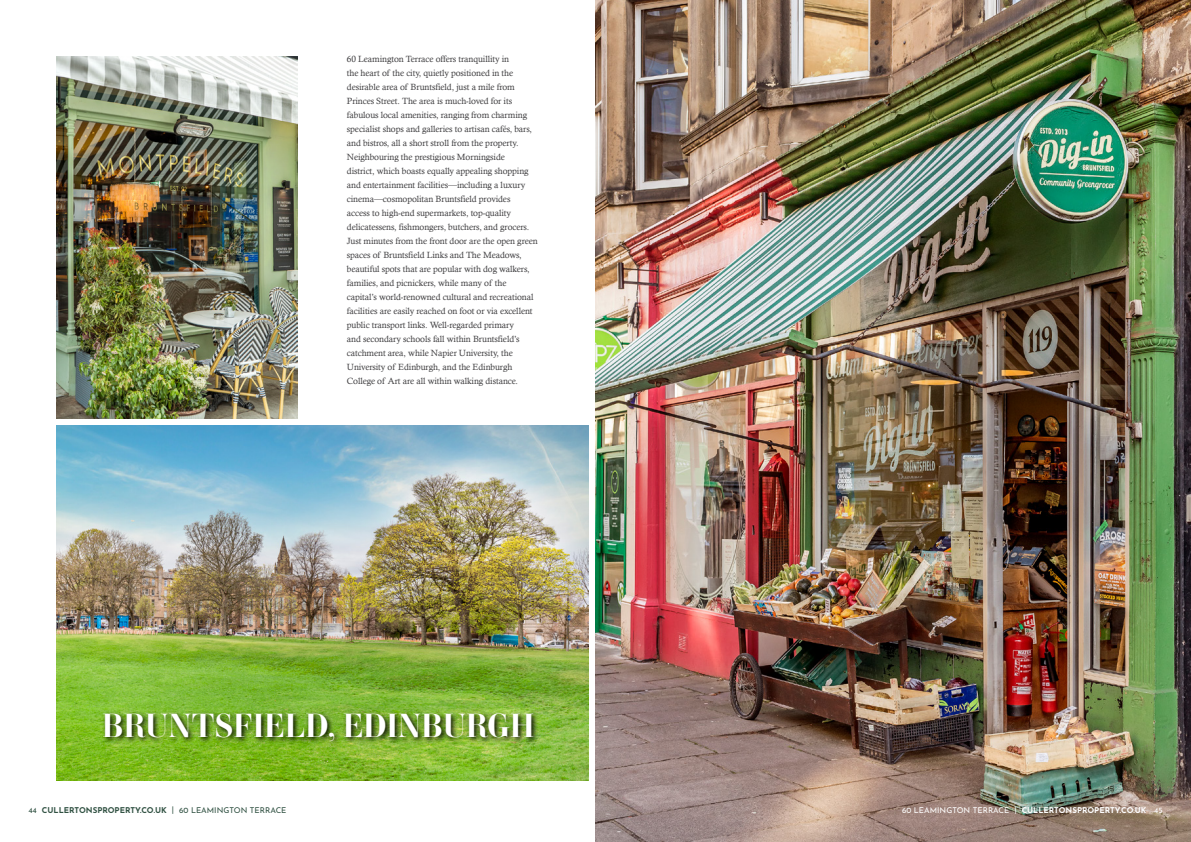
<style>
.page{position:relative;width:1191px;height:842px;background:#fff}
.page>*{position:absolute;margin:0;border:0;box-sizing:border-box;transform-origin:0 0}
.t1{font:700 33px "Ambroise Std";letter-spacing:.01em;color:#fff}
.t2{font:9px/14px "Calisto";letter-spacing:-.01em;color:#414042}
.t3{font:700 8px "Josefin Sans";color:#315243}
.t4{font:700 8px "Josefin Sans";color:#fff}
.s1{font-weight:400}
</style>
<div class="page">
<img style="left:595px;top:0;width:596px;height:842px">
<img style="left:57px;top:426px;width:531px;height:354px">
<img style="left:57px;top:57px;width:241px;height:361px">
<svg style="left:101px;top:710px;width:439px;height:38px;background:#689328"></svg>
<p class="t2" style="left:347px;top:52px;width:192px">60 Leamington Terrace offers tranquillity in<br>the heart of the city, quietly positioned in the desirable area of Bruntsfield, just a mile from Princes Street. The area is much-loved for its fabulous local amenities, ranging from charming specialist shops and galleries to artisan cafés, bars, and bistros, all a short stroll from the property.<br>Neighbouring the prestigious Morningside<br>district, which boasts equally appealing shopping and entertainment facilities—including a luxury cinema—cosmopolitan Bruntsfield provides<br>access to high-end supermarkets, top-quality delicatessens, fishmongers, butchers, and grocers.<br>Just minutes from the front door are the open green spaces of Bruntsfield Links and The Meadows, beautiful spots that are popular with dog walkers, families, and picnickers, while many of the capital’s world-renowned cultural and recreational facilities are easily reached on foot or via excellent public transport links. Well-regarded primary<br>and secondary schools fall within Bruntsfield’s catchment area, while Napier University, the University of Edinburgh, and the Edinburgh College of Art are all within walking distance.</p>
<p class="t1" style="left:102px;top:704px;width:434px">BRUNTSFIELD, EDINBURGH</p>
<p class="t3" style="left:28px;top:803px;width:260px"><span class="s1">44</span> CULLERTONSPROPERTY.CO.UK <span class="s1">| 60 LEAMINGTON TERRACE</span></p>
<p class="t4" style="left:902px;top:803px;width:262px"><span class="s1">60 LEAMINGTON TERRACE |</span> CULLERTONSPROPERTY.CO.UK <span class="s1">45</span></p>
</div>
